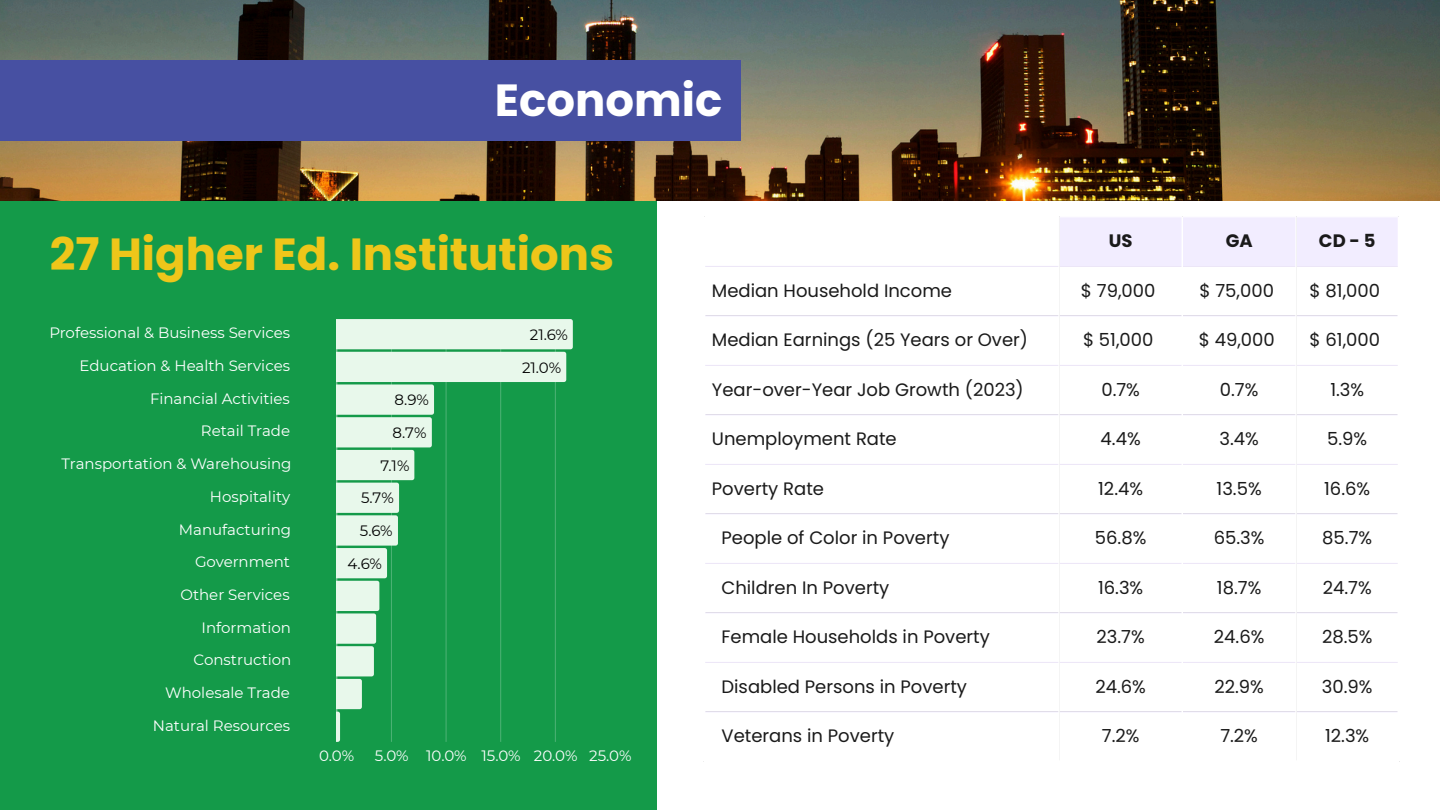
<style>
.page{position:relative;width:1440px;height:810px;background:#fff}
.page>*{position:absolute;margin:0;border:0;box-sizing:border-box;transform-origin:0 0}
.t1{font:700 45px "Poppins";color:#eec61a}
.t2{font:700 45px "Poppins";color:#fff}
.t3{font:18px "Poppins";color:#000}
.t4{font:700 18px "Poppins";color:#000}
.t5{font:15px/32.7px "Montserrat";color:#fff;text-align:right}
.t6{font:15px/32.7px "Montserrat";color:#000;text-align:center}
</style>
<div class="page">
<img style="left:0;top:0;width:1440px;height:201px">
<div style="left:0;top:201px;width:657px;height:609px;background:#149a49"></div>
<hr style="left:336px;top:319px;width:1px;height:423px;background:#fff;opacity:.6">
<svg style="left:337px;top:319px;width:236px;height:423px"></svg>
<div style="left:1060px;top:218px;width:338px;height:48px;background:#f2edff"></div>
<hr style="left:705px;top:266px;width:693px;height:1px;background:#f1ebff">
<hr style="left:705px;top:315px;width:693px;height:1px;background:#f1ebff">
<hr style="left:705px;top:365px;width:693px;height:1px;background:#f1ebff">
<hr style="left:705px;top:414px;width:693px;height:1px;background:#f1ebff">
<hr style="left:705px;top:464px;width:693px;height:1px;background:#f1ebff">
<hr style="left:705px;top:513px;width:693px;height:1px;background:#f1ebff">
<hr style="left:705px;top:563px;width:693px;height:1px;background:#f1ebff">
<hr style="left:705px;top:612px;width:693px;height:1px;background:#f1ebff">
<hr style="left:705px;top:662px;width:693px;height:1px;background:#f1ebff">
<hr style="left:705px;top:711px;width:693px;height:1px;background:#f1ebff">
<hr style="left:1058px;top:217px;width:2px;height:544px;background:#fff">
<hr style="left:1182px;top:217px;width:1px;height:544px;background:#fff">
<hr style="left:1295px;top:217px;width:2px;height:544px;background:#fff">
<div style="left:0;top:60px;width:740px;height:81px;background:#4750a2"></div>
<p class="t2" style="left:495px;top:69px;width:229px">Economic</p>
<p class="t1" style="left:50px;top:222px;width:566px">27 Higher Ed. Institutions</p>
<p class="t5" style="left:49px;top:317px;width:244px">Professional &amp; Business Services<br>Education &amp; Health Services<br>Financial Activities<br>Retail Trade<br>Transportation &amp; Warehousing<br>Hospitality<br>Manufacturing<br>Government<br>Other Services<br>Information<br>Construction<br>Wholesale Trade<br>Natural Resources</p>
<p class="t6" style="left:522px;top:318px;width:48px">21.6%<br>21.0%</p>
<p class="t6" style="left:394px;top:384px;width:36px">8.9%</p>
<p class="t6" style="left:392px;top:416px;width:36px">8.7%</p>
<p class="t6" style="left:381px;top:449px;width:30px">7.1%</p>
<p class="t6" style="left:361px;top:482px;width:34px">5.7%</p>
<p class="t6" style="left:360px;top:514px;width:34px">5.6%</p>
<p class="t6" style="left:347px;top:547px;width:36px">4.6%</p>
<p class="t5" style="left:319px;top:740px;width:37px">0.0%</p>
<p class="t5" style="left:375px;top:740px;width:258px">5.0% 10.0% 15.0% 20.0% 25.0%</p>
<p class="t4" style="left:1109px;top:228px;width:25px">US</p>
<p class="t4" style="left:1226px;top:228px;width:28px">GA</p>
<p class="t4" style="left:1319px;top:228px;width:58px">CD-5</p>
<p class="t3" style="left:712px;top:278px;width:242px">Median Household Income</p>
<p class="t3" style="left:1081px;top:278px;width:76px">$ 79,000</p>
<p class="t3" style="left:1199px;top:278px;width:76px">$ 75,000</p>
<p class="t3" style="left:1310px;top:278px;width:72px">$ 81,000</p>
<p class="t3" style="left:712px;top:327px;width:318px">Median Earnings (25 Years or Over)</p>
<p class="t3" style="left:1083px;top:327px;width:72px">$ 51,000</p>
<p class="t3" style="left:1199px;top:327px;width:78px">$ 49,000</p>
<p class="t3" style="left:1310px;top:327px;width:72px">$ 61,000</p>
<p class="t3" style="left:712px;top:377px;width:313px">Year-over-Year Job Growth (2023)</p>
<p class="t3" style="left:1101px;top:377px;width:40px">0.7%</p>
<p class="t3" style="left:1220px;top:377px;width:40px">0.7%</p>
<p class="t3" style="left:1330px;top:377px;width:35px">1.3%</p>
<p class="t3" style="left:712px;top:426px;width:186px">Unemployment Rate</p>
<p class="t3" style="left:1101px;top:426px;width:42px">4.4%</p>
<p class="t3" style="left:1219px;top:426px;width:41px">3.4%</p>
<p class="t3" style="left:1327px;top:426px;width:42px">5.9%</p>
<p class="t3" style="left:712px;top:476px;width:114px">Poverty Rate</p>
<p class="t3" style="left:1098px;top:476px;width:46px">12.4%</p>
<p class="t3" style="left:1217px;top:476px;width:47px">13.5%</p>
<p class="t3" style="left:1324px;top:476px;width:48px">16.6%</p>
<p class="t3" style="left:722px;top:525px;width:230px">People of Color in Poverty</p>
<p class="t3" style="left:1095px;top:525px;width:53px">56.8%</p>
<p class="t3" style="left:1214px;top:525px;width:52px">65.3%</p>
<p class="t3" style="left:1322px;top:525px;width:51px">85.7%</p>
<p class="t3" style="left:722px;top:575px;width:169px">Children In Poverty</p>
<p class="t3" style="left:1098px;top:575px;width:47px">16.3%</p>
<p class="t3" style="left:1217px;top:575px;width:46px">18.7%</p>
<p class="t3" style="left:1323px;top:575px;width:50px">24.7%</p>
<p class="t3" style="left:722px;top:624px;width:270px">Female Households in Poverty</p>
<p class="t3" style="left:1097px;top:624px;width:50px">23.7%</p>
<p class="t3" style="left:1214px;top:624px;width:52px">24.6%</p>
<p class="t3" style="left:1322px;top:624px;width:52px">28.5%</p>
<p class="t3" style="left:722px;top:674px;width:247px">Disabled Persons in Poverty</p>
<p class="t3" style="left:1095px;top:674px;width:52px">24.6%</p>
<p class="t3" style="left:1214px;top:674px;width:51px">22.9%</p>
<p class="t3" style="left:1322px;top:674px;width:52px">30.9%</p>
<p class="t3" style="left:722px;top:723px;width:174px">Veterans in Poverty</p>
<p class="t3" style="left:1102px;top:723px;width:39px">7.2%</p>
<p class="t3" style="left:1220px;top:723px;width:39px">7.2%</p>
<p class="t3" style="left:1325px;top:723px;width:46px">12.3%</p>
</div>
